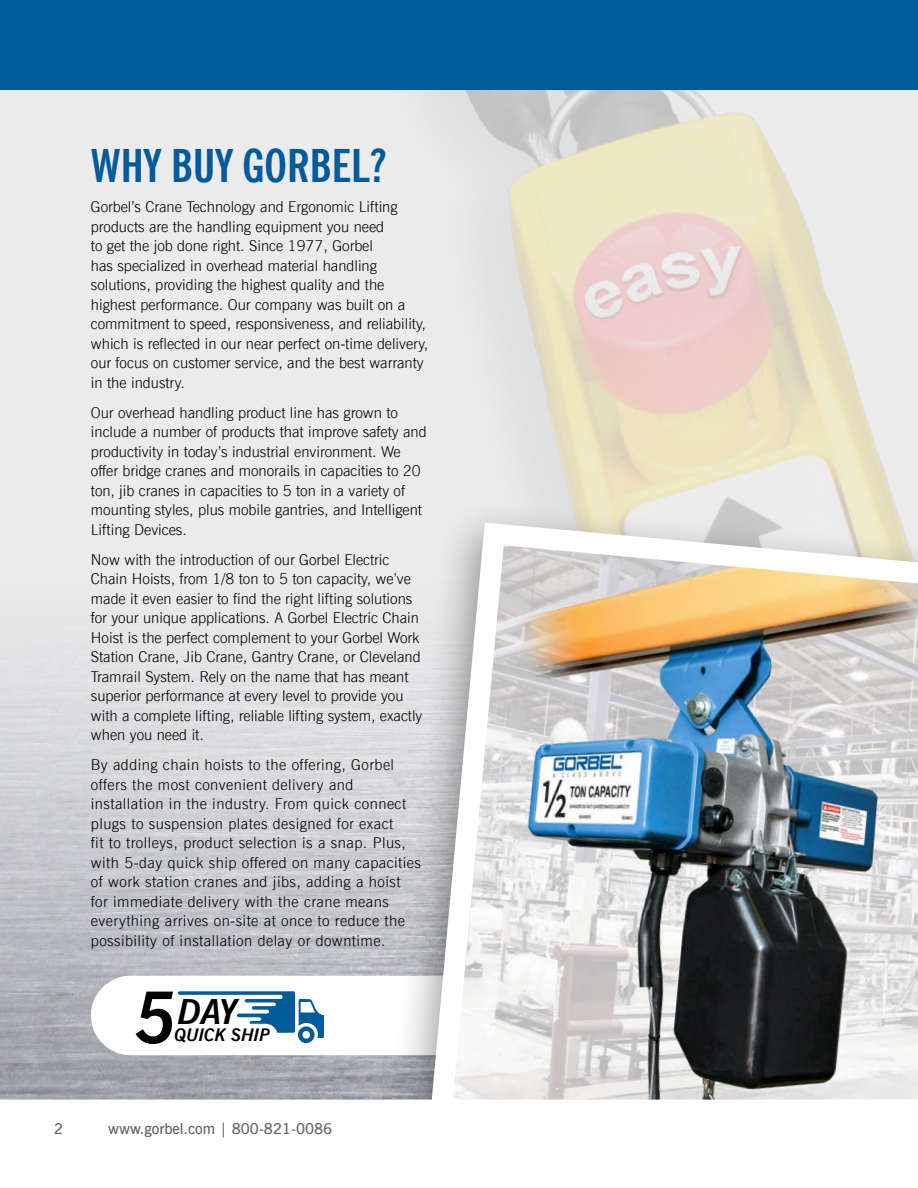
<style>
.page{position:relative;width:918px;height:1188px;background:#fff}
.page>*{position:absolute;margin:0;border:0;box-sizing:border-box;transform-origin:0 0}
.t1{font:700 condensed 45px "News Gothic BTW01";color:#005a9c}
.t2{font:italic 700 34.65px "News Gothic BTW01";color:#000}
.t3{font:italic 700 17.55px "News Gothic BTW01";color:#000}
.t4{font:300 15px/19.5px "News Gothic BTW01";color:#000}
.t5{font:300 15px/19.5px "News Gothic BTW01";letter-spacing:.03em;color:#000}
.t6{font:600 15px "News Gothic BTW01";color:#636466}
</style>
<div class="page">
<div style="left:0;top:90px;width:918px;height:1008px;background:#ebebec"></div>
<img style="left:448px;top:90px;width:385px;height:219px">
<img style="left:0;top:309px;width:894px;height:720px">
<div style="left:91px;top:976px;width:403px;height:79px;background:#fff;border-radius:40px"></div>
<div style="left:385px;top:500px;width:533px;height:688px;background:#000;opacity:.38"></div>
<img style="left:417px;top:511px;width:501px;height:518px">
<svg style="left:0;top:1029px;width:918px;height:159px"></svg>
<div style="left:0;top:0;width:918px;height:90px;background:#005a9c"></div>
<svg style="left:136px;top:991px;width:188px;height:53px"></svg>
<h1 class="t1" style="left:91px;top:139px;width:296px">WHY BUY GORBEL?</h1>
<p class="t4" style="left:91px;top:197px;width:339px">Gorbel’s Crane Technology and Ergonomic Lifting products are the handling equipment you need<br>to get the job done right. Since 1977, Gorbel<br>has specialized in overhead material handling solutions, providing the highest quality and the highest performance. Our company was built on a commitment to speed, responsiveness, and reliability, which is reflected in our near perfect on-time delivery, our focus on customer service, and the best warranty in the industry.</p>
<p class="t4" style="left:91px;top:403px;width:337px">Our overhead handling product line has grown to include a number of products that improve safety and productivity in today’s industrial environment. We offer bridge cranes and monorails in capacities to 20 ton, jib cranes in capacities to 5 ton in a variety of mounting styles, plus mobile gantries, and Intelligent Lifting Devices.</p>
<p class="t4" style="left:91px;top:550px;width:333px">Now with the introduction of our Gorbel Electric Chain Hoists, from 1/8 ton to 5 ton capacity, we’ve made it even easier to find the right lifting solutions for your unique applications. A Gorbel Electric Chain Hoist is the perfect complement to your Gorbel Work Station Crane, Jib Crane, Gantry Crane, or Cleveland Tramrail System. Rely on the name that has meant superior performance at every level to provide you with a complete lifting, reliable lifting system, exactly when you need it.</p>
<p class="t5" style="left:91px;top:755px;width:332px">By adding chain hoists to the offering, Gorbel offers the most convenient delivery and installation in the industry. From quick connect plugs to suspension plates designed for exact<br>fit to trolleys, product selection is a snap. Plus, with 5-day quick ship offered on many capacities of work station cranes and jibs, adding a hoist for immediate delivery with the crane means everything arrives on-site at once to reduce the possibility of installation delay or downtime.</p>
<h2 class="t2" style="left:178px;top:991px;width:61px">DAY</h2>
<p class="t3" style="left:175px;top:1024px;width:97px">QUICK SHIP</p>
<p class="t6" style="left:54px;top:1119px;width:11px">2</p>
<p class="t6" style="left:108px;top:1119px;width:226px">www.gorbel.com | 800-821-0086</p>
</div>
